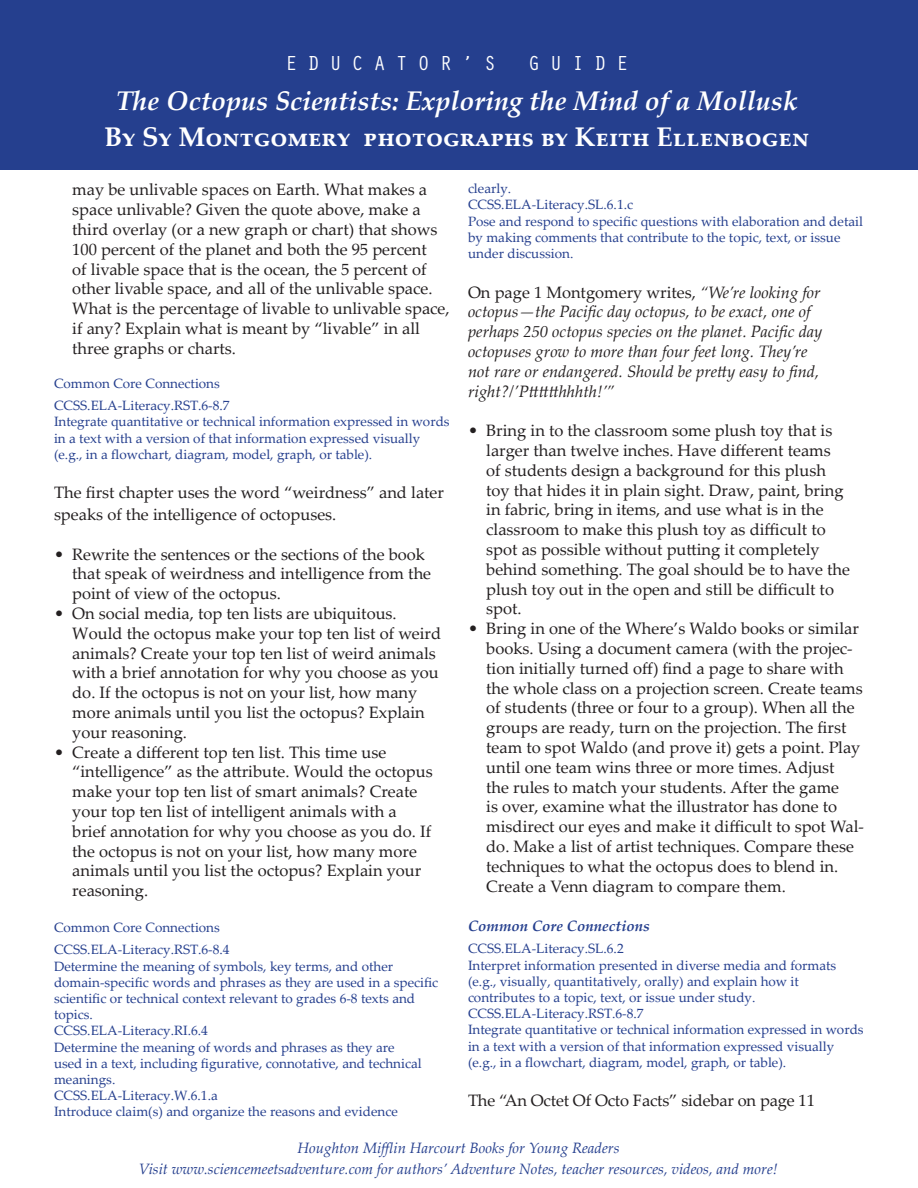
<style>
.page{position:relative;width:918px;height:1188px;background:#fff}
.page>*{position:absolute;margin:0;border:0;box-sizing:border-box;transform-origin:0 0}
.t1{font:italic 700 27px "Palatino Linotype";color:#fff}
.t2{font:700 27px "Palatino Linotype";color:#fff}
.t3{font:21px "Orator Std";letter-spacing:.45em;color:#fff}
.t4{font:16.5px/19.8px "Palatino Linotype";color:#231f20}
.t5{font:italic 16.5px/19.8px "Palatino Linotype";color:#231f20}
.t6{font:italic 15px/21px "Palatino Linotype";color:#253f8e;text-align:center}
.t7{font:italic 700 15px "Palatino Linotype";color:#253f8e}
.t8{font:13.5px/16.2px "Palatino Linotype";color:#253f8e}
.s1{font-style:normal}
</style>
<div class="page">
<div style="left:0;top:0;width:918px;height:169px;background:#253f8e"></div>
<p class="t3" style="left:285px;top:48px;width:213px">EDUCATOR’S</p>
<p class="t3" style="left:528px;top:48px;width:102px">GUIDE</p>
<h1 class="t1" style="left:116px;top:82px;width:683px">The Octopus Scientists: Exploring the Mind of a Mollusk</h1>
<h1 class="t2" style="left:104px;top:118px;width:706px">By Sy Montgomery photographs by Keith Ellenbogen</h1>
<p class="t4" style="left:72px;top:179px;width:379px">may be unlivable spaces on Earth. What makes a space unlivable? Given the quote above, make a third overlay (or a new graph or chart) that shows 100 percent of the planet and both the 95 percent<br>of livable space that is the ocean, the 5 percent of other livable space, and all of the unlivable space.<br>What is the percentage of livable to unlivable space, if any? Explain what is meant by “livable” in all three graphs or charts.</p>
<p class="t8" style="left:54px;top:372px;width:177px;line-height:22.2px">Common Core Connections<br>CCSS.ELA-Literacy.RST.6-8.7</p>
<p class="t8" style="left:54px;top:413px;width:397px">Integrate quantitative or technical information expressed in words in a text with a version of that information expressed visually (e.g., in a flowchart, diagram, model, graph, or table).</p>
<p class="t4" style="left:54px;top:481px;width:392px;line-height:21.6px">The first chapter uses the word “weirdness” and later speaks of the intelligence of octopuses.</p>
<p class="t4" style="left:72px;top:543px;width:360px;text-indent:-18px">• Rewrite the sentences or the sections of the book that speak of weirdness and intelligence from the point of view of the octopus.</p>
<p class="t4" style="left:72px;top:603px;width:370px;text-indent:-18px">• On social media, top ten lists are ubiquitous.<br>Would the octopus make your top ten list of weird animals? Create your top ten list of weird animals with a brief annotation for why you choose as you do. If the octopus is not on your list, how many more animals until you list the octopus? Explain your reasoning.</p>
<p class="t4" style="left:72px;top:741px;width:362px;text-indent:-18px">• Create a different top ten list. This time use “intelligence” as the attribute. Would the octopus make your top ten list of smart animals? Create your top ten list of intelligent animals with a brief annotation for why you choose as you do. If the octopus is not on your list, how many more animals until you list the octopus? Explain your reasoning.</p>
<p class="t8" style="left:54px;top:916px;width:177px;line-height:22.2px">Common Core Connections<br>CCSS.ELA-Literacy.RST.6-8.4</p>
<p class="t8" style="left:54px;top:957px;width:386px">Determine the meaning of symbols, key terms, and other domain-specific words and phrases as they are used in a specific scientific or technical context relevant to grades 6-8 texts and topics.<br>CCSS.ELA-Literacy.RI.6.4<br>Determine the meaning of words and phrases as they are<br>used in a text, including figurative, connotative, and technical meanings.<br>CCSS.ELA-Literacy.W.6.1.a<br>Introduce claim(s) and organize the reasons and evidence</p>
<p class="t8" style="left:468px;top:180px;width:397px">clearly.<br>CCSS.ELA-Literacy.SL.6.1.c<br>Pose and respond to specific questions with elaboration and detail by making comments that contribute to the topic, text, or issue under discussion.</p>
<p class="t5" style="left:468px;top:281px;width:356px"><span class="s1">On page 1 Montgomery writes,</span> “We’re looking for octopus—the Pacific day octopus, to be exact, one of perhaps 250 octopus species on the planet. Pacific day octopuses grow to more than four feet long. They’re not rare or endangered. Should be pretty easy to find, right?/’Ptttttthhhth!’”</p>
<p class="t4" style="left:486px;top:420px;width:365px;text-indent:-18px">• Bring in to the classroom some plush toy that is larger than twelve inches. Have different teams<br>of students design a background for this plush toy that hides it in plain sight. Draw, paint, bring in fabric, bring in items, and use what is in the classroom to make this plush toy as difficult to spot as possible without putting it completely behind something. The goal should be to have the plush toy out in the open and still be difficult to spot.</p>
<p class="t4" style="left:486px;top:618px;width:379px;text-indent:-18px">• Bring in one of the Where’s Waldo books or similar books. Using a document camera (with the projec&shy;tion initially turned off) find a page to share with the whole class on a projection screen. Create teams of students (three or four to a group). When all the groups are ready, turn on the projection. The first team to spot Waldo (and prove it) gets a point. Play until one team wins three or more times. Adjust<br>the rules to match your students. After the game<br>is over, examine what the illustrator has done to misdirect our eyes and make it difficult to spot Wal&shy;do. Make a list of artist techniques. Compare these techniques to what the octopus does to blend in.<br>Create a Venn diagram to compare them.</p>
<p class="t7" style="left:468px;top:915px;width:183px">Common Core Connections</p>
<p class="t8" style="left:468px;top:940px;width:397px">CCSS.ELA-Literacy.SL.6.2<br>Interpret information presented in diverse media and formats (e.g., visually, quantitatively, orally) and explain how it contributes to a topic, text, or issue under study.<br>CCSS.ELA-Literacy.RST.6-8.7<br>Integrate quantitative or technical information expressed in words in a text with a version of that information expressed visually (e.g., in a flowchart, diagram, model, graph, or table).</p>
<p class="t4" style="left:468px;top:1090px;width:348px">The “An Octet Of Octo Facts” sidebar on page 11</p>
<p class="t6" style="left:139px;top:1137px;width:640px">Houghton Mifflin Harcourt Books for Young Readers<br>Visit www.sciencemeetsadventure.com for authors’ Adventure Notes, teacher resources, videos, and more!</p>
</div>
